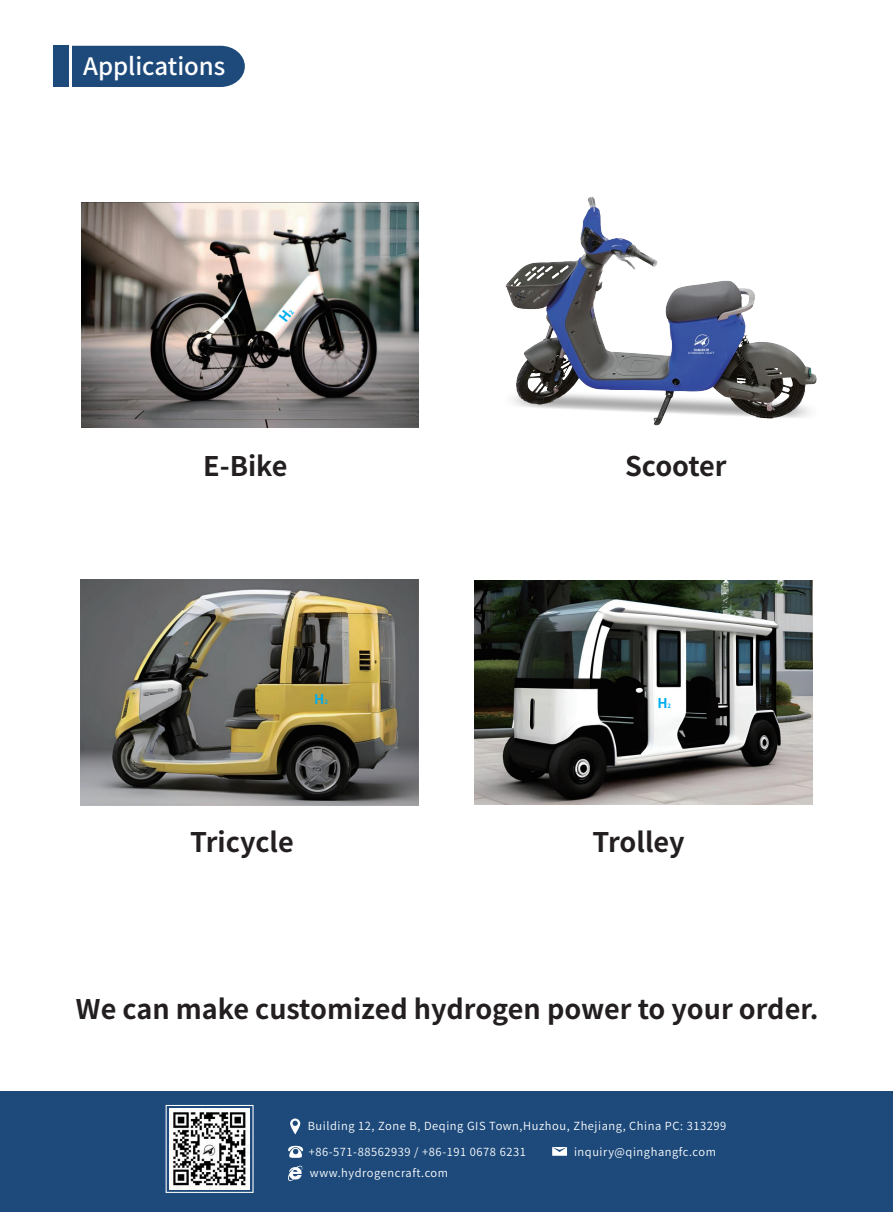
<style>
.page{position:relative;width:893px;height:1212px;background:#fff}
.page>*{position:absolute;margin:0;border:0;box-sizing:border-box;transform-origin:0 0}
.t1{font:700 27px "Source Han Sans CN";color:#231f20}
.t2{font:500 24px "Source Han Sans CN";color:#fff}
.t3{font:700 13.5px "Source Han Sans CN";color:#00aeef}
.t4{font:11.1px/21.1px "Source Han Sans CN";letter-spacing:.05em;color:#fff}
.t5{font:700 6px "Source Han Sans CN";color:#00aeef}
</style>
<div class="page">
<div style="left:0;top:1092px;width:893px;height:120px;background:#1d4a7b"></div>
<div style="left:54px;top:46px;width:15px;height:41px;background:#1d4a7b"></div>
<div style="left:72px;top:46px;width:173px;height:41px;background:#1d4a7b"></div>
<svg style="left:288px;top:1146px;width:15px;height:12px"></svg>
<svg style="left:288px;top:1165px;width:15px;height:16px"></svg>
<div style="left:166px;top:1105px;width:88px;height:88px;border:1px solid #fff"></div>
<svg style="left:552px;top:1147px;width:15px;height:9px"></svg>
<svg style="left:290px;top:1118px;width:10px;height:16px"></svg>
<img style="left:475px;top:580px;width:338px;height:225px">
<img style="left:80px;top:580px;width:339px;height:225px">
<img style="left:81px;top:203px;width:338px;height:225px">
<svg style="left:238px;top:302px;width:12px;height:16px"></svg>
<img style="left:169px;top:1109px;width:81px;height:80px">
<img style="left:505px;top:197px;width:312px;height:229px">
<svg style="left:279px;top:310px;width:15px;height:12px"></svg>
<h2 class="t2" style="left:83px;top:52px;width:144px">Applications</h2>
<h1 class="t1" style="left:203px;top:451px;width:86px">E-Bike</h1>
<p class="t3" style="left:314px;top:692px;width:12px">H</p>
<p class="t5" style="left:324px;top:699px;width:5px">2</p>
<h1 class="t1" style="left:625px;top:451px;width:103px">Scooter</h1>
<p class="t3" style="left:657px;top:695px;width:12px">H</p>
<p class="t5" style="left:668px;top:702px;width:5px">2</p>
<h1 class="t1" style="left:190px;top:826px;width:105px">Tricycle</h1>
<h1 class="t1" style="left:593px;top:826px;width:93px">Trolley</h1>
<h1 class="t1" style="left:76px;top:994px;width:744px">We can make customized hydrogen power to your order.</h1>
<p class="t4" style="left:308px;top:1115px;width:420px">Building 12, Zone B, Deqing GIS Town,Huzhou, Zhejiang, China PC: 313299</p>
<p class="t4" style="left:574px;top:1141px;width:143px">inquiry@qinghangfc.com</p>
<p class="t4" style="left:309px;top:1141px;width:219px">+86-571-88562939 / +86-191 0678 6231 www.hydrogencraft.com</p>
</div>
